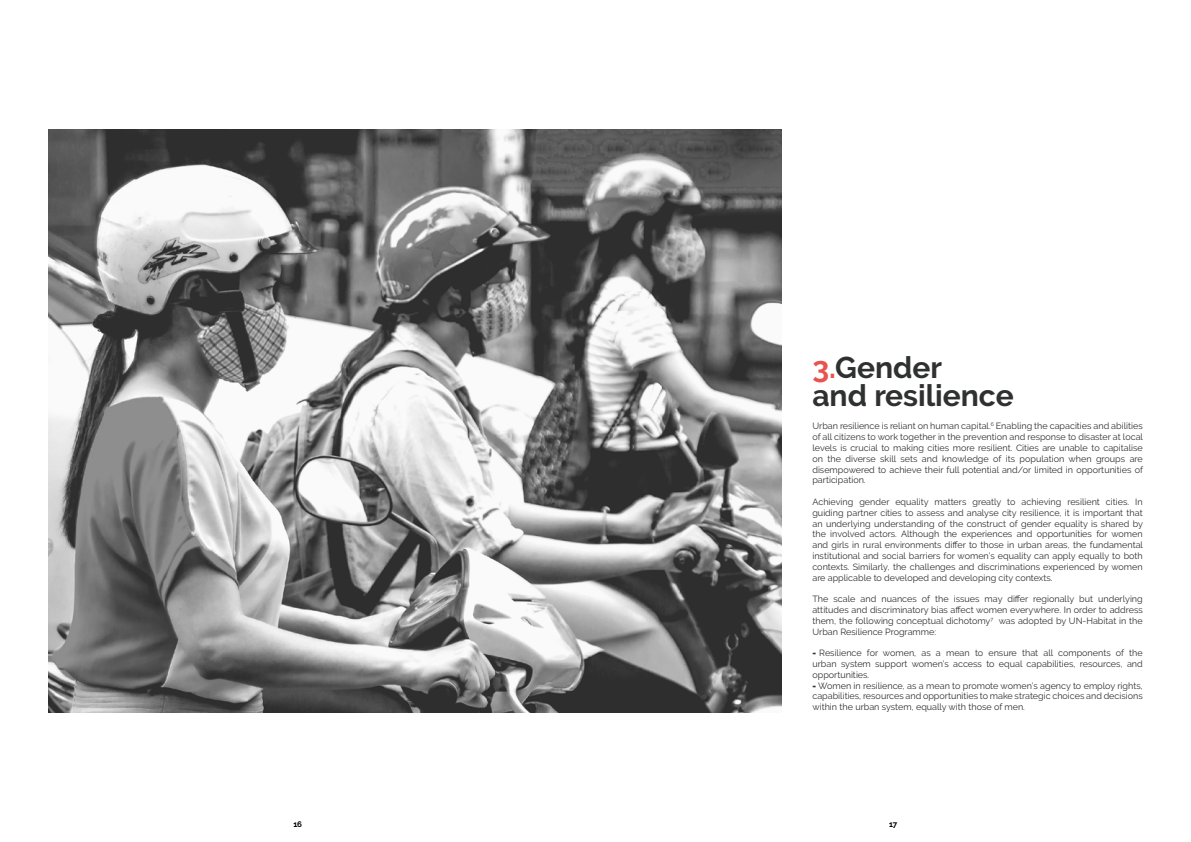
<style>
.page{position:relative;width:1191px;height:842px;background:#fff}
.page>*{position:absolute;margin:0;border:0;box-sizing:border-box;transform-origin:0 0}
.t1{font:700 30px/28px "Raleway";color:#2f3030}
.t2{font:9px/10.8px "Raleway";color:#2f3030;text-align:justify}
.t3{font:700 8px "Raleway";color:#000}
.s1{color:#e9534f}
.s2{font-weight:900}
</style>
<div class="page">
<img style="left:48px;top:130px;width:733px;height:582px">
<h1 class="t1" style="left:812px;top:354px;width:203px"><span class="s1">3.</span>Gender<br>and resilience</h1>
<p class="t2" style="left:812px;top:421px;width:332px">Urban resilience is reliant on human capital.<sup>6</sup> Enabling the capacities and abilities of all citizens to work together in the prevention and response to disaster at local levels is crucial to making cities more resilient. Cities are unable to capitalise on the diverse skill sets and knowledge of its population when groups are disempowered to achieve their full potential and/or limited in opportunities of participation.</p>
<p class="t2" style="left:812px;top:496px;width:332px">Achieving gender equality matters greatly to achieving resilient cities. In guiding partner cities to assess and analyse city resilience, it is important that an underlying understanding of the construct of gender equality is shared by the involved actors. Although the experiences and opportunities for women and girls in rural environments differ to those in urban areas, the fundamental institutional and social barriers for women’s equality can apply equally to both contexts. Similarly, the challenges and discriminations experienced by women are applicable to developed and developing city contexts.</p>
<p class="t2" style="left:812px;top:594px;width:332px">The scale and nuances of the issues may differ regionally but underlying attitudes and discriminatory bias affect women everywhere. In order to address them, the following conceptual dichotomy<sup>7</sup> was adopted by UN-Habitat in the Urban Resilience Programme:</p>
<p class="t2" style="left:812px;top:648px;width:332px"><span class="s2">-</span> Resilience for women, as a mean to ensure that all components of the urban system support women’s access to equal capabilities, resources, and opportunities.</p>
<p class="t2" style="left:812px;top:680px;width:332px"><span class="s2">-</span> Women in resilience, as a mean to promote women’s agency to employ rights, capabilities, resources and opportunities to make strategic choices and decisions within the urban system, equally with those of men.</p>
<p class="t3" style="left:293px;top:819px;width:10px">16</p>
<p class="t3" style="left:889px;top:819px;width:10px">17</p>
</div>
